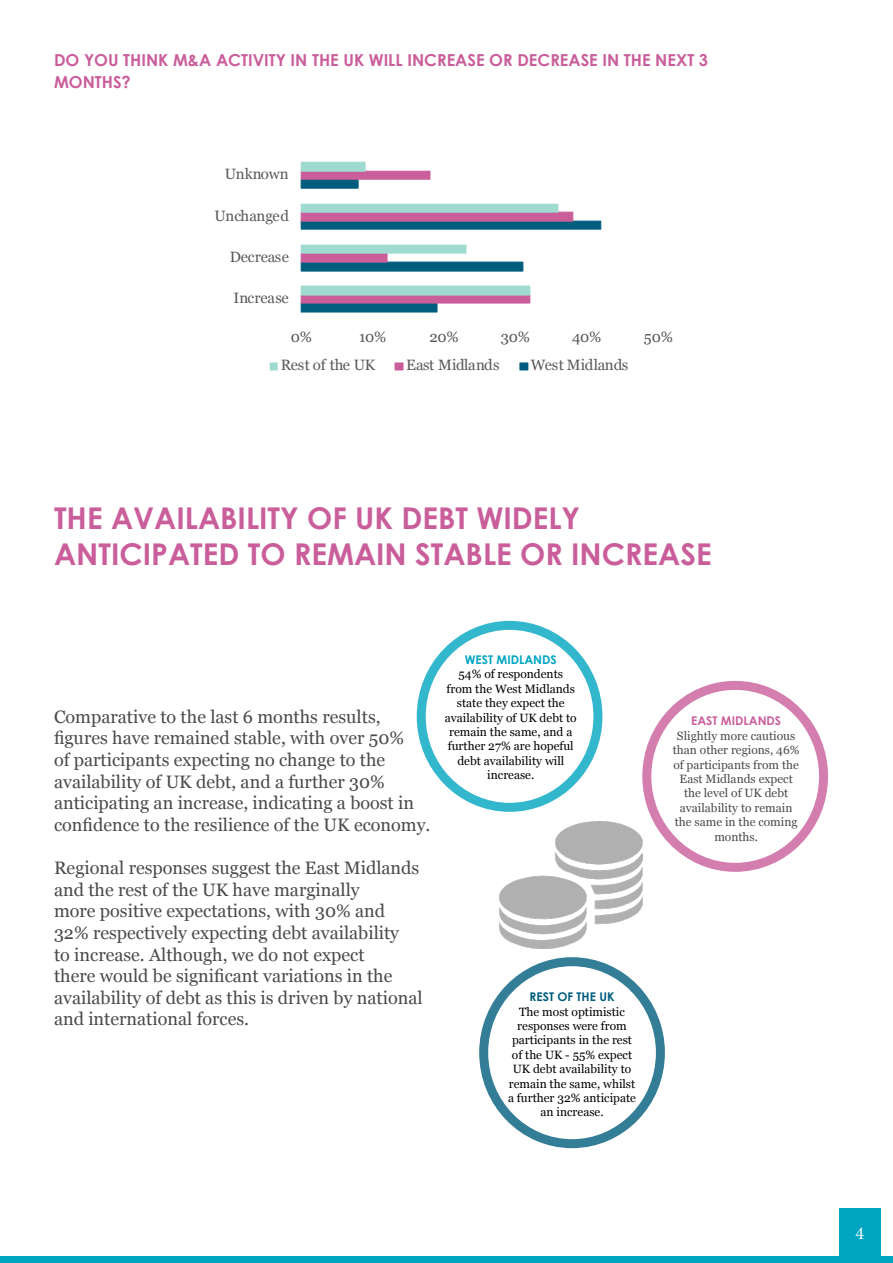
<style>
.page{position:relative;width:893px;height:1263px;background:#fff}
.page>*{position:absolute;margin:0;border:0;box-sizing:border-box;transform-origin:0 0}
.t1{font:700 30px/36px "Century Gothic";color:#ca5e9b}
.t2{font:18px/21.6px "Georgia";color:#4a4a49}
.t3{font:18px "Minion Pro";color:#fff}
.t4{font:700 16.5px/21.6px "Century Gothic";color:#ca5e9b}
.t5{font:15px "Georgia";letter-spacing:-.015em;color:#595959}
.t6{font:12px/14.4px "Georgia";color:#000;text-align:center}
.t7{font:12px/14.4px "Georgia";color:#4a4a49;text-align:center}
.t8{font:700 12px "Century Gothic";color:#00a5c1}
.t9{font:700 12px "Century Gothic";color:#ca5e9b}
.t10{font:700 12px "Century Gothic";color:#005d7e}
</style>
<div class="page">
<img style="left:499px;top:821px;width:144px;height:127px">
<div style="left:479px;top:957px;width:186px;height:191px;border:9px solid #005d7e;border-radius:50%"></div>
<div style="left:642px;top:681px;width:186px;height:191px;border:9px solid #ca5e9b;border-radius:50%"></div>
<div style="left:417px;top:621px;width:185px;height:191px;border:9px solid #00a5c1;border-radius:50%"></div>
<svg style="left:269px;top:161px;width:333px;height:210px"></svg>
<div style="left:839px;top:1209px;width:41px;height:54px;background:#00a5c1"></div>
<div style="left:0;top:1256px;width:893px;height:7px;background:#00a5c1"></div>
<p class="t4" style="left:54px;top:49px;width:656px">DO YOU THINK M&amp;A ACTIVITY IN THE UK WILL INCREASE OR DECREASE IN THE NEXT 3<br>MONTHS?</p>
<p class="t5" style="left:225px;top:165px;width:65px">Unknown</p>
<p class="t5" style="left:215px;top:206px;width:76px">Unchanged</p>
<p class="t5" style="left:230px;top:248px;width:61px">Decrease</p>
<p class="t5" style="left:234px;top:289px;width:57px">Increase</p>
<p class="t5" style="left:291px;top:327px;width:23px">0%</p>
<p class="t5" style="left:359px;top:327px;width:29px">10%</p>
<p class="t5" style="left:429px;top:327px;width:31px">20%</p>
<p class="t5" style="left:501px;top:327px;width:31px">30%</p>
<p class="t5" style="left:572px;top:327px;width:31px">40%</p>
<p class="t5" style="left:644px;top:327px;width:31px">50%</p>
<p class="t5" style="left:281px;top:356px;width:96px">Rest of the UK</p>
<p class="t5" style="left:406px;top:356px;width:95px">East Midlands</p>
<p class="t5" style="left:531px;top:356px;width:99px">West Midlands</p>
<h1 class="t1" style="left:54px;top:499px;width:659px">THE AVAILABILITY OF UK DEBT WIDELY<br>ANTICIPATED TO REMAIN STABLE OR INCREASE</h1>
<p class="t2" style="left:54px;top:706px;width:378px">Comparative to the last 6 months results, figures have remained stable, with over 50%<br>of participants expecting no change to the availability of UK debt, and a further 30% anticipating an increase, indicating a boost in confidence to the resilience of the UK economy.</p>
<p class="t2" style="left:54px;top:857px;width:370px">Regional responses suggest the East Midlands and the rest of the UK have marginally<br>more positive expectations, with 30% and 32% respectively expecting debt availability<br>to increase. Although, we do not expect<br>there would be significant variations in the availability of debt as this is driven by national and international forces.</p>
<p class="t8" style="left:465px;top:650px;width:93px">WEST MIDLANDS</p>
<p class="t6" style="left:445px;top:667px;width:133px">54% of respondents from the West Midlands state they expect the availability of UK debt to remain the same, and a further 27% are hopeful debt availability will increase.</p>
<p class="t10" style="left:530px;top:988px;width:86px">REST OF THE UK</p>
<p class="t6" style="left:508px;top:1004px;width:130px">The most optimistic responses were from participants in the rest of the UK - 55% expect<br>UK debt availability to remain the same, whilst a further 32% anticipate an increase.</p>
<p class="t9" style="left:691px;top:712px;width:91px">EAST MIDLANDS</p>
<p class="t7" style="left:673px;top:729px;width:128px">Slightly more cautious than other regions, 46% of participants from the<br>East Midlands expect the level of UK debt availability to remain the same in the coming months.</p>
<p class="t3" style="left:855px;top:1221px;width:10px">4</p>
</div>
